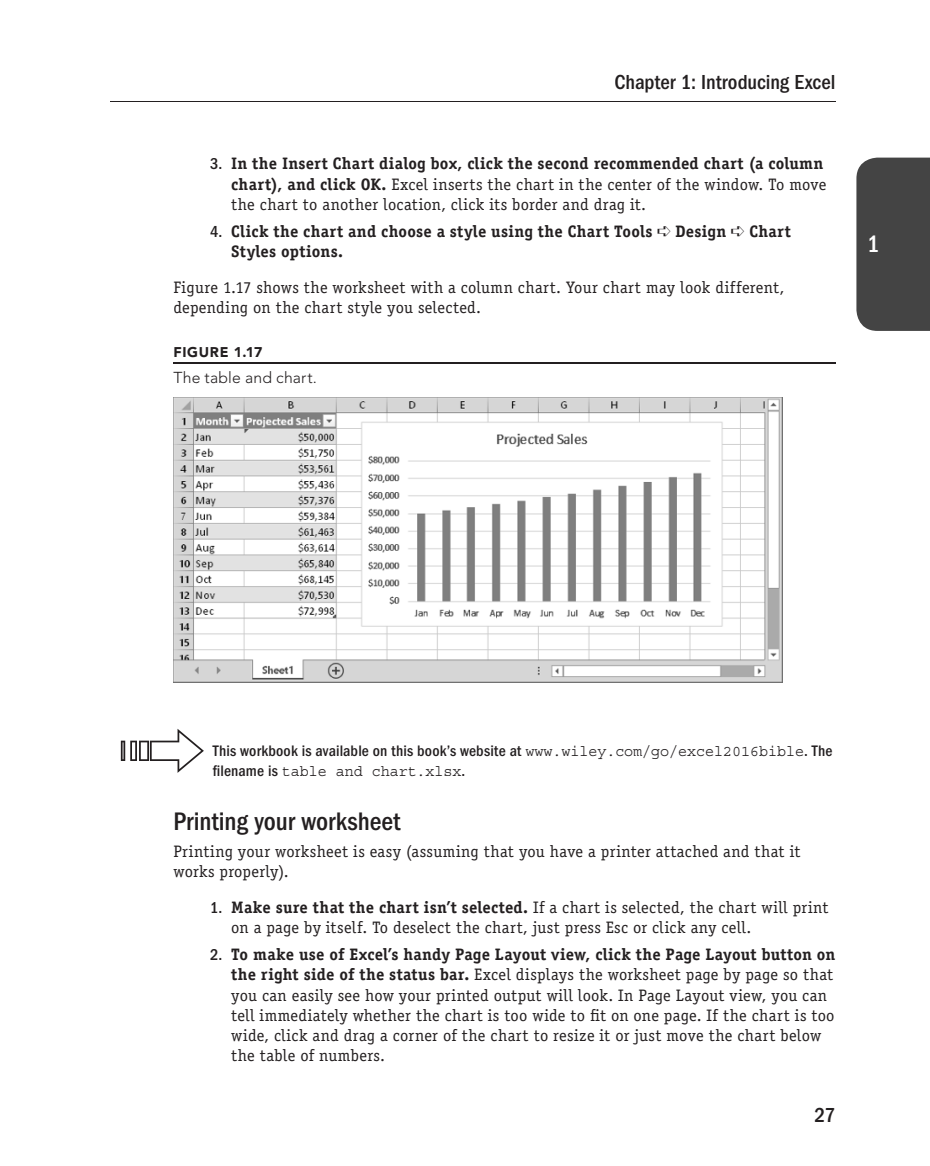
<style>
.page{position:relative;width:930px;height:1166px;background:#fff}
.page>*{position:absolute;margin:0;border:0;box-sizing:border-box;transform-origin:0 0}
.t1{font:500 condensed 26.25px "ITC Franklin Gothic Std";color:#231f20}
.t2{font:500 condensed 24.5px "ITC Franklin Gothic Std";color:#fff}
.t3{font:500 condensed 21px "ITC Franklin Gothic Std";color:#231f20}
.t4{font:16.62px/20.1px "Officina Serif Std";letter-spacing:.015em;color:#231f20}
.t5{font:700 16.62px/20.1px "Officina Serif Std";letter-spacing:.015em;color:#231f20}
.t6{font:500 condensed 15.75px "ITC Franklin Gothic Std";letter-spacing:.01em;color:#231f20}
.t7{font:15.75px "Courier Std";color:#231f20;scale:.95 1}
.t8{font:300 15.75px "Avenir LT Std";letter-spacing:.01em;color:#231f20}
.t9{font:900 14px "Avenir LT Std";letter-spacing:.05em;color:#231f20}
.s1{font-family:"ITC Franklin Gothic Std";font-weight:500;font-stretch:condensed;font-size:16.28px}
.s2{font-weight:700}
.s3{font-family:"Courier Std";font-weight:400;font-stretch:normal}
.s4{font-family:"ITC Franklin Gothic Std";font-weight:500;font-stretch:condensed}
</style>
<div class="page">
<hr style="left:110px;top:102px;width:725px;height:1px;background:#231f20">
<div style="left:856px;top:158px;width:73px;height:173px;background:#444"></div>
<hr style="left:173px;top:362px;width:662px;height:2px;background:#231f20">
<img style="left:173px;top:397px;width:609px;height:285px">
<svg style="left:121px;top:729px;width:83px;height:44px"></svg>
<p class="t3" style="left:614px;top:74px;width:222px">Chapter 1: Introducing Excel</p>
<p class="t4" style="left:231px;top:155px;width:596px;text-indent:-21px"><span class="s1">3.</span> <span class="s2">In the Insert Chart dialog box, click the second recommended chart (a column chart), and click OK.</span> Excel inserts the chart in the center of the window. To move the chart to another location, click its border and drag it.</p>
<p class="t5" style="left:231px;top:222px;width:561px;text-indent:-21px"><span class="s1">4.</span> Click the chart and choose a style using the Chart Tools ➪ Design ➪ Chart<br>Styles options.</p>
<p class="t4" style="left:173px;top:279px;width:612px">Figure 1.17 shows the worksheet with a column chart. Your chart may look different, depending on the chart style you selected.</p>
<p class="t9" style="left:173px;top:346px;width:90px">FIGURE 1.17</p>
<p class="t8" style="left:173px;top:371px;width:145px">The table and chart.</p>
<h2 class="t2" style="left:866px;top:235px;width:14px">1</h2>
<p class="t6" style="left:213px;top:744px;width:621px">This workbook is available on this book’s website at <span class="s3">www.wiley.com/go/excel2016bible</span>. The</p>
<p class="t7" style="left:213px;top:765px;width:267px"><span class="s4">filename is</span> table and chart.xlsx<span class="s4">.</span></p>
<h1 class="t1" style="left:173px;top:811px;width:228px">Printing your worksheet</h1>
<p class="t4" style="left:173px;top:842px;width:628px">Printing your worksheet is easy (assuming that you have a printer attached and that it works properly).</p>
<p class="t4" style="left:231px;top:898px;width:599px;text-indent:-21px"><span class="s1">1.</span> <span class="s2">Make sure that the chart isn’t selected.</span> If a chart is selected, the chart will print on a page by itself. To deselect the chart, just press Esc or click any cell.</p>
<p class="t4" style="left:231px;top:946px;width:605px;text-indent:-21px"><span class="s1">2.</span> <span class="s2">To make use of Excel’s handy Page Layout view, click the Page Layout button on the right side of the status bar.</span> Excel displays the worksheet page by page so that you can easily see how your printed output will look. In Page Layout view, you can tell immediately whether the chart is too wide to fit on one page. If the chart is too wide, click and drag a corner of the chart to resize it or just move the chart below the table of numbers.</p>
<p class="t3" style="left:814px;top:1107px;width:22px">27</p>
</div>
